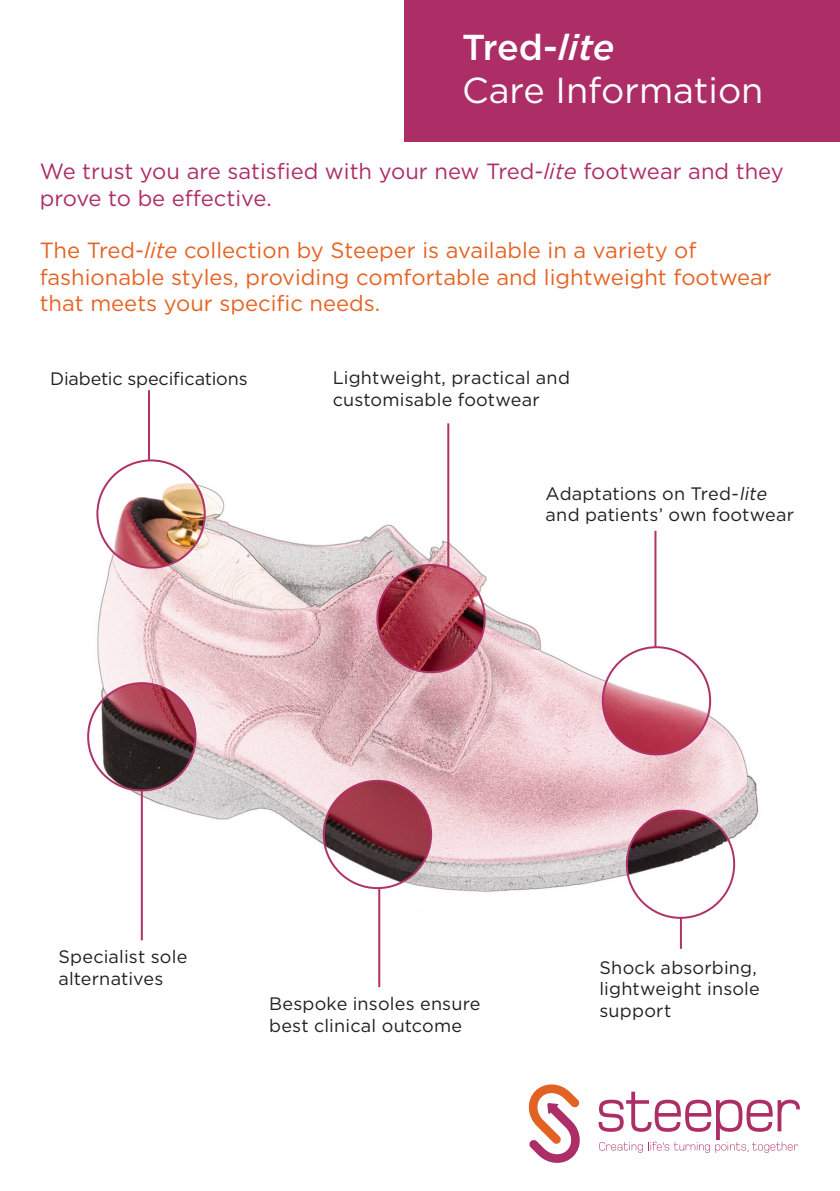
<style>
.page{position:relative;width:840px;height:1191px;background:#fff}
.page>*{position:absolute;margin:0;border:0;box-sizing:border-box;transform-origin:0 0}
.t1{font:36px "Gotham";color:#fff}
.t2{font:500 36px "Gotham";color:#fff}
.t3{font:22px/26.4px "Gotham";color:#e56323}
.t4{font:22px/26.4px "Gotham";color:#ad2d66}
.t5{font:18px/21.6px "Gotham";letter-spacing:.01em;color:#231f20}
.t6{font:18px "Gotham";letter-spacing:-.01em;color:#231f20}
.s1{font-style:italic}
</style>
<div class="page">
<div style="left:404px;top:0;width:435px;height:142px;background:#ad2d66"></div>
<svg style="left:528px;top:1084px;width:52px;height:78px"></svg>
<svg style="left:598px;top:1091px;width:201px;height:61px"></svg>
<img style="left:87px;top:462px;width:672px;height:479px">
<svg style="left:339px;top:873px;width:42px;height:115px"></svg>
<svg style="left:432px;top:423px;width:18px;height:145px"></svg>
<svg style="left:640px;top:901px;width:42px;height:48px"></svg>
<svg style="left:634px;top:529px;width:23px;height:122px"></svg>
<hr style="left:141px;top:738px;width:2px;height:202px;background:#b03268">
<hr style="left:148px;top:390px;width:2px;height:143px;background:#b03268">
<img style="left:97px;top:460px;width:108px;height:107px;border-radius:54px">
<div style="left:96px;top:459px;width:110px;height:109px;border:2px solid #b03268;border-radius:50%"></div>
<img style="left:88px;top:683px;width:107px;height:107px;border-radius:54px">
<div style="left:87px;top:682px;width:109px;height:109px;border:2px solid #b03268;border-radius:50%"></div>
<img style="left:377px;top:565px;width:107px;height:107px;border-radius:54px">
<div style="left:376px;top:564px;width:109px;height:109px;border:2px solid #b03268;border-radius:50%"></div>
<img style="left:323px;top:781px;width:108px;height:107px;border-radius:54px">
<div style="left:322px;top:780px;width:110px;height:109px;border:2px solid #b03268;border-radius:50%"></div>
<img style="left:602px;top:647px;width:107px;height:107px;border-radius:54px">
<div style="left:601px;top:646px;width:109px;height:109px;border:2px solid #b03268;border-radius:50%"></div>
<img style="left:626px;top:810px;width:107px;height:108px;border-radius:54px">
<div style="left:625px;top:809px;width:109px;height:110px;border:2px solid #b03268;border-radius:50%"></div>
<p class="t2" style="left:462px;top:23px;width:154px">Tred-<span class="s1">lite</span></p>
<p class="t1" style="left:462px;top:67px;width:302px">Care Information</p>
<p class="t4" style="left:40px;top:158px;width:745px">We trust you are satisfied with your new Tred-<span class="s1">lite</span> footwear and they prove to be effective.</p>
<p class="t3" style="left:40px;top:237px;width:733px">The Tred-<span class="s1">lite</span> collection by Steeper is available in a variety of fashionable styles, providing comfortable and lightweight footwear that meets your specific needs.</p>
<p class="t6" style="left:50px;top:367px;width:199px">Diabetic specifications</p>
<p class="t5" style="left:332px;top:367px;width:239px">Lightweight, practical and customisable footwear</p>
<p class="t5" style="left:545px;top:482px;width:250px">Adaptations on Tred-<span class="s1">lite </span>and patients’ own footwear</p>
<p class="t5" style="left:58px;top:945px;width:130px">Specialist sole alternatives</p>
<p class="t5" style="left:599px;top:956px;width:162px">Shock absorbing, lightweight insole support</p>
<p class="t5" style="left:269px;top:992px;width:213px">Bespoke insoles ensure best clinical outcome</p>
</div>
